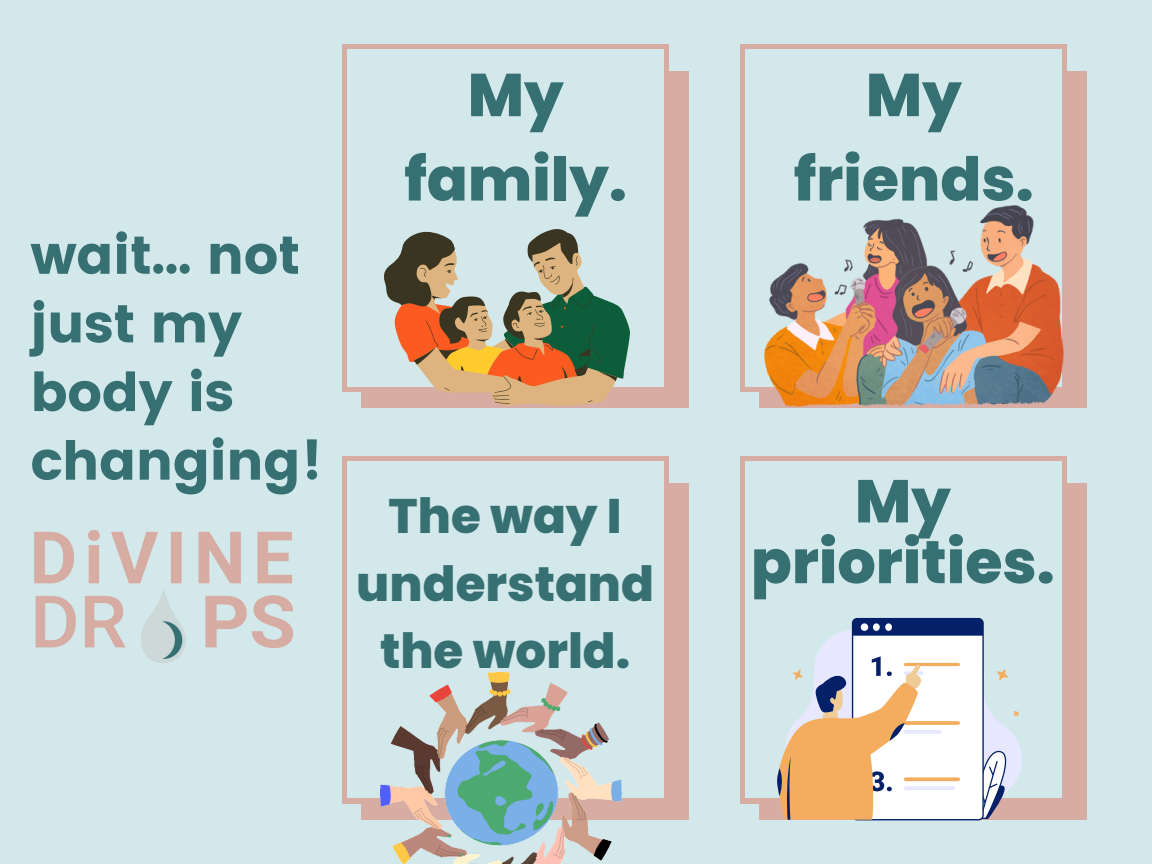
<style>
.page{position:relative;width:1152px;height:864px;background:#d3e8eb}
.page>*{position:absolute;margin:0;border:0;box-sizing:border-box;transform-origin:0 0}
.t1{font:800 60.3px/84.3px "Poppins";color:#377072;text-align:center}
.t2{font:53.55px/68.7px "Poppins";letter-spacing:-.01em;color:#377072}
.t3{font:800 48.45px/67.5px "Poppins";color:#377072;text-align:center}
</style>
<div class="page">
<div style="left:361px;top:72px;width:328px;height:336px;background:#d7aca3"></div>
<div style="left:342px;top:44px;width:327px;height:347px;background:#d7aca3"></div>
<div style="left:348px;top:49px;width:315px;height:337px;background:#d3e8eb"></div>
<div style="left:361px;top:483px;width:328px;height:337px;background:#d7aca3"></div>
<div style="left:342px;top:456px;width:327px;height:347px;background:#d7aca3"></div>
<div style="left:348px;top:461px;width:315px;height:337px;background:#d3e8eb"></div>
<div style="left:760px;top:72px;width:327px;height:336px;background:#d7aca3"></div>
<div style="left:740px;top:44px;width:327px;height:347px;background:#d7aca3"></div>
<div style="left:746px;top:49px;width:316px;height:337px;background:#d3e8eb"></div>
<div style="left:760px;top:483px;width:327px;height:337px;background:#d7aca3"></div>
<div style="left:740px;top:456px;width:327px;height:347px;background:#d7aca3"></div>
<div style="left:746px;top:461px;width:316px;height:337px;background:#d3e8eb"></div>
<img style="left:34px;top:345px;width:346px;height:459px">
<svg style="left:500px;top:305px;width:130px;height:101px"></svg>
<svg style="left:380px;top:229px;width:237px;height:175px"></svg>
<img style="left:764px;top:206px;width:300px;height:200px">
<img style="left:380px;top:673px;width:241px;height:191px">
<svg style="left:777px;top:618px;width:242px;height:202px"></svg>
<p class="t2" style="left:30px;top:221px;width:294px">wait... not just my body is changing!</p>
<p class="t1" style="left:404px;top:53px;width:224px">My family.</p>
<p class="t1" style="left:794px;top:53px;width:241px">My friends.</p>
<p class="t3" style="left:356px;top:483px;width:299px">The way I understand the world.</p>
<p class="t1" style="left:751px;top:471px;width:305px;line-height:60.8px">My priorities.</p>
</div>
